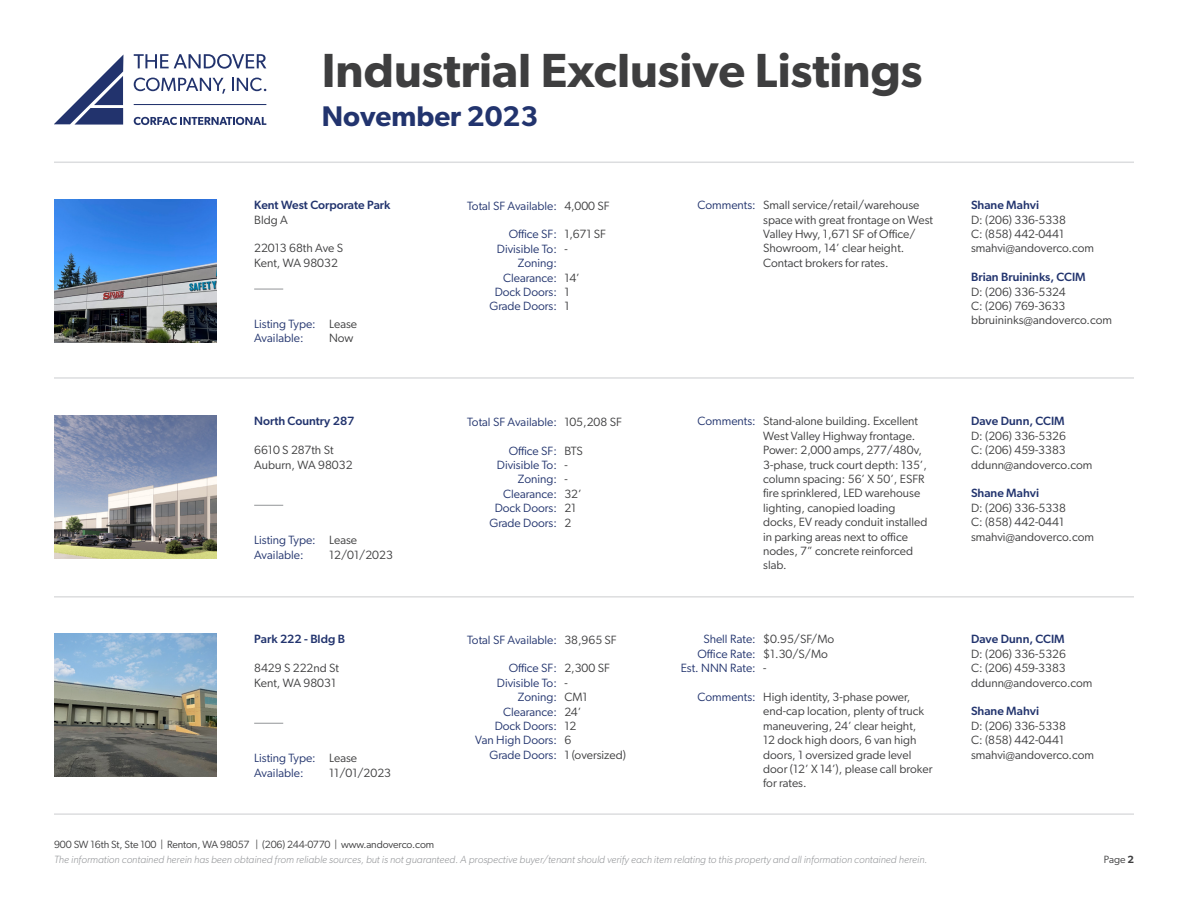
<style>
.page{position:relative;width:1188px;height:918px;background:#fff}
.page>*{position:absolute;margin:0;border:0;box-sizing:border-box;transform-origin:0 0}
.t1{font:600 48px "Gibson";color:#3e3e3f}
.t2{font:600 28.5px "Gibson";color:#22346e}
.t3{font:12px/14.4px "Gibson";color:#3e3e3f}
.t4{font:12px "Gibson";color:#22346e}
.t5{font:500 12px "Gibson";color:#22346e}
.t6{font:italic 300 10.5px "Gibson";color:#939598}
.t7{font:10.5px "Gibson";letter-spacing:-.01em;color:#3e3e3f}
.s1{font-weight:600}
</style>
<div class="page">
<svg style="left:54px;top:55px;width:69px;height:70px"></svg>
<svg style="left:134px;top:54px;width:132px;height:15px"></svg>
<hr style="left:134px;top:104px;width:132px;height:1px;background:#22336d">
<svg style="left:134px;top:117px;width:132px;height:8px"></svg>
<svg style="left:134px;top:78px;width:91px;height:16px"></svg>
<svg style="left:232px;top:78px;width:34px;height:13px"></svg>
<hr style="left:54px;top:162px;width:1080px;height:1px;background:#dcdddf">
<hr style="left:54px;top:377px;width:1080px;height:2px;background:#dcdddf">
<hr style="left:54px;top:596px;width:1080px;height:2px;background:#dcdddf">
<hr style="left:54px;top:813px;width:1080px;height:2px;background:#dcdddf">
<img style="left:54px;top:634px;width:162px;height:142px">
<svg style="left:254px;top:723px;width:29px;height:1px"></svg>
<img style="left:54px;top:416px;width:162px;height:142px">
<svg style="left:254px;top:505px;width:29px;height:1px"></svg>
<img style="left:54px;top:200px;width:162px;height:142px">
<svg style="left:254px;top:289px;width:29px;height:1px"></svg>
<h1 class="t1" style="left:322px;top:42px;width:602px">Industrial Exclusive Listings</h1>
<h2 class="t2" style="left:322px;top:100px;width:218px">November 2023</h2>
<p class="t5" style="left:254px;top:198px;width:138px">Kent West Corporate Park</p>
<p class="t3" style="left:254px;top:212px;width:35px">Bldg A</p>
<p class="t3" style="left:254px;top:241px;width:90px">22013 68th Ave S</p>
<p class="t3" style="left:254px;top:255px;width:85px">Kent, WA 98032</p>
<p class="t4" style="left:254px;top:317px;width:63px">Listing Type:</p>
<p class="t4" style="left:254px;top:331px;width:51px">Available:</p>
<p class="t3" style="left:329px;top:317px;width:30px">Lease</p>
<p class="t3" style="left:329px;top:331px;width:26px">Now</p>
<p class="t5" style="left:254px;top:414px;width:102px">North Country 287</p>
<p class="t3" style="left:254px;top:443px;width:81px">6610 S 287th St</p>
<p class="t3" style="left:254px;top:457px;width:100px">Auburn, WA 98032</p>
<p class="t4" style="left:254px;top:533px;width:63px">Listing Type:</p>
<p class="t4" style="left:254px;top:547px;width:51px">Available:</p>
<p class="t3" style="left:329px;top:533px;width:30px">Lease</p>
<p class="t3" style="left:329px;top:547px;width:65px">12/01/2023</p>
<p class="t5" style="left:254px;top:632px;width:92px">Park 222 - Bldg B</p>
<p class="t3" style="left:254px;top:661px;width:86px">8429 S 222nd St</p>
<p class="t3" style="left:254px;top:675px;width:83px">Kent, WA 98031</p>
<p class="t4" style="left:254px;top:751px;width:63px">Listing Type:</p>
<p class="t4" style="left:254px;top:765px;width:51px">Available:</p>
<p class="t3" style="left:329px;top:751px;width:30px">Lease</p>
<p class="t3" style="left:329px;top:765px;width:63px">11/01/2023</p>
<p class="t7" style="left:54px;top:838px;width:382px">900 SW 16th St, Ste 100 | Renton, WA 98057 | (206) 244-0770 | www.andoverco.com</p>
<p class="t4" style="left:467px;top:198px;width:91px">Total SF Available:</p>
<p class="t4" style="left:509px;top:227px;width:50px">Office SF:</p>
<p class="t4" style="left:497px;top:241px;width:62px">Divisible To:</p>
<p class="t4" style="left:518px;top:256px;width:41px">Zoning:</p>
<p class="t4" style="left:503px;top:270px;width:55px">Clearance:</p>
<p class="t4" style="left:495px;top:285px;width:64px">Dock Doors:</p>
<p class="t4" style="left:489px;top:299px;width:69px">Grade Doors:</p>
<p class="t3" style="left:564px;top:198px;width:47px">4,000 SF</p>
<p class="t3" style="left:564px;top:227px;width:43px">1,671 SF</p>
<p class="t3" style="left:564px;top:241px;width:5px">-</p>
<p class="t3" style="left:564px;top:270px;width:17px">14’</p>
<p class="t3" style="left:564px;top:284px;width:7px">1</p>
<p class="t3" style="left:564px;top:299px;width:7px">1</p>
<p class="t4" style="left:467px;top:414px;width:91px">Total SF Available:</p>
<p class="t4" style="left:509px;top:443px;width:50px">Office SF:</p>
<p class="t4" style="left:497px;top:458px;width:62px">Divisible To:</p>
<p class="t4" style="left:518px;top:472px;width:41px">Zoning:</p>
<p class="t4" style="left:503px;top:486px;width:55px">Clearance:</p>
<p class="t4" style="left:495px;top:501px;width:64px">Dock Doors:</p>
<p class="t4" style="left:489px;top:515px;width:69px">Grade Doors:</p>
<p class="t3" style="left:564px;top:414px;width:59px">105,208 SF</p>
<p class="t3" style="left:564px;top:443px;width:20px">BTS</p>
<p class="t3" style="left:564px;top:457px;width:5px">-</p>
<p class="t3" style="left:564px;top:472px;width:5px">-</p>
<p class="t3" style="left:564px;top:486px;width:19px">32’</p>
<p class="t3" style="left:564px;top:501px;width:13px">21</p>
<p class="t3" style="left:564px;top:515px;width:8px">2</p>
<p class="t4" style="left:467px;top:632px;width:91px">Total SF Available:</p>
<p class="t4" style="left:509px;top:661px;width:50px">Office SF:</p>
<p class="t4" style="left:497px;top:676px;width:62px">Divisible To:</p>
<p class="t4" style="left:518px;top:690px;width:41px">Zoning:</p>
<p class="t4" style="left:503px;top:704px;width:55px">Clearance:</p>
<p class="t4" style="left:495px;top:719px;width:64px">Dock Doors:</p>
<p class="t4" style="left:475px;top:733px;width:83px">Van High Doors:</p>
<p class="t4" style="left:489px;top:748px;width:69px">Grade Doors:</p>
<p class="t3" style="left:564px;top:632px;width:54px">38,965 SF</p>
<p class="t3" style="left:564px;top:661px;width:47px">2,300 SF</p>
<p class="t3" style="left:564px;top:675px;width:5px">-</p>
<p class="t3" style="left:564px;top:690px;width:25px">CM1</p>
<p class="t3" style="left:564px;top:704px;width:19px">24’</p>
<p class="t3" style="left:564px;top:719px;width:13px">12</p>
<p class="t3" style="left:564px;top:733px;width:8px">6</p>
<p class="t3" style="left:564px;top:747px;width:63px">1 (oversized)</p>
<p class="t4" style="left:698px;top:198px;width:60px">Comments:</p>
<p class="t3" style="left:763px;top:198px;width:171px">Small service/retail/warehouse space with great frontage on West<br>Valley Hwy, 1,671 SF of Office/<br>Showroom, 14’ clear height.<br>Contact brokers for rates.</p>
<p class="t5" style="left:971px;top:198px;width:70px">Shane Mahvi</p>
<p class="t3" style="left:971px;top:212px;width:96px">D: (206) 336-5338</p>
<p class="t3" style="left:971px;top:227px;width:95px">C: (858) 442-0441</p>
<p class="t3" style="left:971px;top:241px;width:125px">smahvi@andoverco.com</p>
<p class="t5" style="left:971px;top:270px;width:116px">Brian Bruininks, CCIM</p>
<p class="t3" style="left:971px;top:284px;width:96px">D: (206) 336-5324</p>
<p class="t3" style="left:971px;top:299px;width:96px">C: (206) 769-3633</p>
<p class="t3" style="left:971px;top:313px;width:143px">bbruininks@andoverco.com</p>
<p class="t4" style="left:698px;top:414px;width:60px">Comments:</p>
<p class="t3" style="left:763px;top:414px;width:166px">Stand-alone building. Excellent<br>West Valley Highway frontage.<br>Power: 2,000 amps, 277/480v,<br>3-phase, truck court depth: 135’, column spacing: 56’ X 50’, ESFR fire sprinklered, LED warehouse lighting, canopied loading docks, EV ready conduit installed in parking areas next to office nodes, 7” concrete reinforced slab.</p>
<p class="t5" style="left:971px;top:414px;width:95px">Dave Dunn, CCIM</p>
<p class="t3" style="left:971px;top:428px;width:96px">D: (206) 336-5326</p>
<p class="t3" style="left:971px;top:443px;width:96px">C: (206) 459-3383</p>
<p class="t3" style="left:971px;top:457px;width:123px">ddunn@andoverco.com</p>
<p class="t5" style="left:971px;top:486px;width:70px">Shane Mahvi</p>
<p class="t3" style="left:971px;top:500px;width:96px">D: (206) 336-5338</p>
<p class="t3" style="left:971px;top:515px;width:95px">C: (858) 442-0441</p>
<p class="t3" style="left:971px;top:529px;width:125px">smahvi@andoverco.com</p>
<p class="t4" style="left:703px;top:632px;width:54px">Shell Rate:</p>
<p class="t4" style="left:698px;top:646px;width:60px">Office Rate:</p>
<p class="t4" style="left:681px;top:661px;width:77px">Est. NNN Rate:</p>
<p class="t4" style="left:698px;top:690px;width:60px">Comments:</p>
<p class="t3" style="left:763px;top:632px;width:73px">$0.95/SF/Mo</p>
<p class="t3" style="left:763px;top:646px;width:66px">$1.30/S/Mo</p>
<p class="t3" style="left:763px;top:661px;width:5px">-</p>
<p class="t3" style="left:763px;top:690px;width:171px">High identity, 3-phase power, end-cap location, plenty of truck maneuvering, 24’ clear height,<br>12 dock high doors, 6 van high doors, 1 oversized grade level door (12’ X 14’), please call broker for rates.</p>
<p class="t5" style="left:971px;top:632px;width:95px">Dave Dunn, CCIM</p>
<p class="t3" style="left:971px;top:646px;width:96px">D: (206) 336-5326</p>
<p class="t3" style="left:971px;top:661px;width:96px">C: (206) 459-3383</p>
<p class="t3" style="left:971px;top:675px;width:123px">ddunn@andoverco.com</p>
<p class="t5" style="left:971px;top:704px;width:70px">Shane Mahvi</p>
<p class="t3" style="left:971px;top:718px;width:96px">D: (206) 336-5338</p>
<p class="t3" style="left:971px;top:733px;width:95px">C: (858) 442-0441</p>
<p class="t3" style="left:971px;top:747px;width:125px">smahvi@andoverco.com</p>
<p class="t6" style="left:54px;top:853px;width:875px">The information contained herein has been obtained from reliable sources, but is not guaranteed. A prospective buyer/tenant should verify each item relating to this property and all information contained herein.</p>
<p class="t7" style="left:1104px;top:853px;width:32px">Page <span class="s1">2</span></p>
</div>
